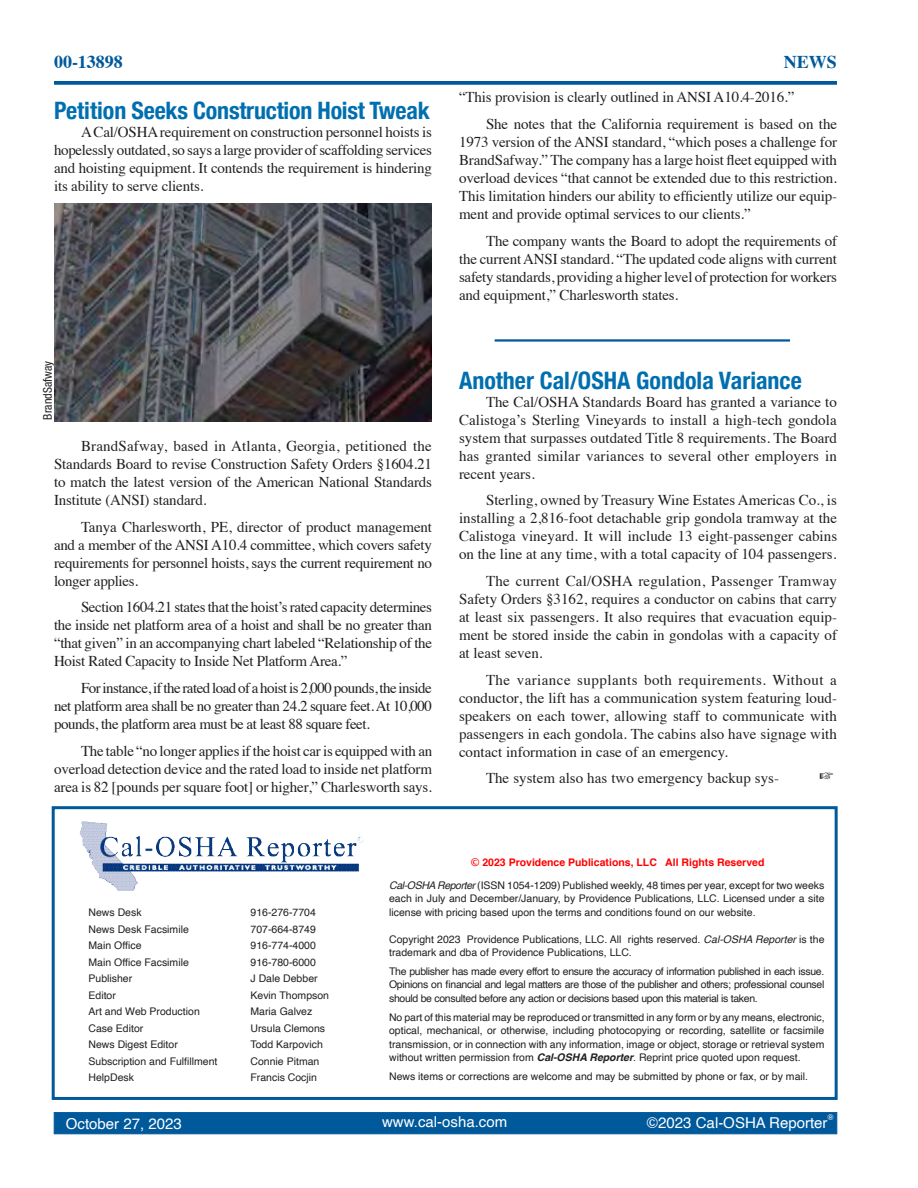
<style>
.page{position:relative;width:918px;height:1188px;background:#fff}
.page>*{position:absolute;margin:0;border:0;box-sizing:border-box;transform-origin:0 0}
.t1{font:700 condensed 24px "Helvetica Neue";color:#006faf}
.t2{font:700 18px "Times";color:#00599b}
.t3{font:15px/18px "Times";letter-spacing:-.01em;color:#231f20;text-align:justify}
.t4{font:15px "Helvetica";color:#fff}
.t5{font:condensed 12px "Helvetica Neue LT Std";color:#231f20}
.t6{font:10.5px/13.5px "Helvetica";color:#231f20}
.s1{font-family:"Lucida Grande";font-weight:700;color:#f00}
.s2{font-weight:700;color:#f00}
.s3{font-style:italic}
.s4{font-weight:700;font-style:italic}
</style>
<div class="page">
<svg style="left:54px;top:81px;width:783px;height:4px;background:#0f63a1"></svg>
<div style="left:54px;top:1112px;width:783px;height:22px;background:#00599b;border:1px solid #00599b"></div>
<div style="left:52px;top:806px;width:786px;height:294px;border:3px solid #00599b"></div>
<img style="left:80px;top:821px;width:284px;height:70px">
<hr style="left:495px;top:339px;width:295px;height:3px;background:#00599b">
<img style="left:54px;top:204px;width:378px;height:218px">
<p class="t2" style="left:54px;top:44px;width:70px">00-13898</p>
<h1 class="t1" style="left:54px;top:90px;width:377px">Petition Seeks Construction Hoist Tweak</h1>
<p class="t3" style="left:54px;top:121px;width:380px;text-indent:27px">A Cal/OSHA requirement on construction personnel hoists is hopelessly outdated, so says a large provider of scaffolding services and hoisting equipment. It contends the requirement is hindering its ability to serve clients.</p>
<p class="t5" style="left:41px;top:420px;width:60px;rotate:-90deg">BrandSafway</p>
<p class="t3" style="left:54px;top:436px;width:380px;text-indent:27px">BrandSafway, based in Atlanta, Georgia, petitioned the Standards Board to revise Construction Safety Orders §1604.21 to match the latest version of the American National Standards Institute (ANSI) standard.</p>
<p class="t3" style="left:54px;top:517px;width:380px;text-indent:27px">Tanya Charlesworth, PE, director of product management and a member of the ANSI A10.4 committee, which covers safety requirements for personnel hoists, says the current requirement no longer applies.</p>
<p class="t3" style="left:54px;top:597px;width:380px;text-indent:27px">Section 1604.21 states that the hoist’s rated capacity determines the inside net platform area of a hoist and shall be no greater than “that given” in an accompanying chart labeled “Relationship of the Hoist Rated Capacity to Inside Net Platform Area.”</p>
<p class="t3" style="left:54px;top:678px;width:380px;text-indent:27px">For instance, if the rated load of a hoist is 2,000 pounds, the inside net platform area shall be no greater than 24.2 square feet. At 10,000 pounds, the platform area must be at least 88 square feet.</p>
<p class="t3" style="left:54px;top:740px;width:380px;text-indent:27px">The table “no longer applies if the hoist car is equipped with an overload detection device and the rated load to inside net platform area is 82 [pounds per square foot] or higher,” Charlesworth says.</p>
<p class="t2" style="left:784px;top:44px;width:55px">NEWS</p>
<p class="t3" style="left:486px;top:83px;width:353px;line-height:26.7px;text-indent:-27px">“This provision is clearly outlined in ANSI A10.4-2016.”<br>She notes that the California requirement is based on the</p>
<p class="t3" style="left:459px;top:132px;width:380px">1973 version of the ANSI standard, “which poses a challenge for BrandSafway.” The company has a large hoist fleet equipped with overload devices “that cannot be extended due to this restriction.<br>This limitation hinders our ability to efficiently utilize our equip&shy;ment and provide optimal services to our clients.”</p>
<p class="t3" style="left:459px;top:230px;width:380px;text-indent:27px">The company wants the Board to adopt the requirements of the current ANSI standard. “The updated code aligns with current safety standards, providing a higher level of protection for workers and equipment,” Charlesworth states.</p>
<h1 class="t1" style="left:459px;top:360px;width:344px">Another Cal/OSHA Gondola Variance</h1>
<p class="t3" style="left:459px;top:391px;width:380px;text-indent:27px">The Cal/OSHA Standards Board has granted a variance to Calistoga’s Sterling Vineyards to install a high-tech gondola system that surpasses outdated Title 8 requirements. The Board has granted similar variances to several other employers in recent years.</p>
<p class="t3" style="left:459px;top:490px;width:380px;text-indent:27px">Sterling, owned by Treasury Wine Estates Americas Co., is installing a 2,816-foot detachable grip gondola tramway at the Calistoga vineyard. It will include 13 eight-passenger cabins on the line at any time, with a total capacity of 104 passengers.</p>
<p class="t3" style="left:459px;top:571px;width:380px;text-indent:27px">The current Cal/OSHA regulation, Passenger Tramway Safety Orders §3162, requires a conductor on cabins that carry at least six passengers. It also requires that evacuation equip&shy;ment be stored inside the cabin in gondolas with a capacity of at least seven.</p>
<p class="t3" style="left:459px;top:669px;width:380px;text-indent:27px">The variance supplants both requirements. Without a conductor, the lift has a communication system featuring loud&shy;speakers on each tower, allowing staff to communicate with passengers in each gondola. The cabins also have signage with contact information in case of an emergency.</p>
<p class="t3" style="left:486px;top:768px;width:295px">The system also has two emergency backup sys-</p>
<p class="t6" style="left:89px;top:906px;width:55px">News Desk</p>
<p class="t6" style="left:251px;top:906px;width:67px">916-276-7704</p>
<p class="t6" style="left:89px;top:923px;width:102px">News Desk Facsimile</p>
<p class="t6" style="left:251px;top:923px;width:67px">707-664-8749</p>
<p class="t6" style="left:89px;top:939px;width:55px">Main Office</p>
<p class="t6" style="left:251px;top:939px;width:67px">916-774-4000</p>
<p class="t6" style="left:89px;top:956px;width:102px">Main Office Facsimile</p>
<p class="t6" style="left:251px;top:956px;width:67px">916-780-6000</p>
<p class="t6" style="left:89px;top:972px;width:45px">Publisher</p>
<p class="t6" style="left:251px;top:972px;width:69px">J Dale Debber</p>
<p class="t6" style="left:89px;top:989px;width:29px">Editor</p>
<p class="t6" style="left:251px;top:989px;width:80px">Kevin Thompson</p>
<p class="t6" style="left:89px;top:1005px;width:113px">Art and Web Production</p>
<p class="t6" style="left:251px;top:1005px;width:63px">Maria Galvez</p>
<p class="t6" style="left:89px;top:1022px;width:56px">Case Editor</p>
<p class="t6" style="left:251px;top:1022px;width:76px">Ursula Clemons</p>
<p class="t6" style="left:89px;top:1038px;width:91px">News Digest Editor</p>
<p class="t6" style="left:251px;top:1038px;width:74px">Todd Karpovich</p>
<p class="t6" style="left:89px;top:1055px;width:130px">Subscription and Fulfillment</p>
<p class="t6" style="left:251px;top:1055px;width:70px">Connie Pitman</p>
<p class="t6" style="left:89px;top:1071px;width:47px">HelpDesk</p>
<p class="t6" style="left:251px;top:1071px;width:68px">Francis Cocjin</p>
<p class="t6" style="left:389px;top:851px;width:437px;line-height:22.5px;text-indent:82px"><span class="s1">©</span> <span class="s2">2023 Providence Publications, LLC All Rights Reserved<br></span><span class="s3">Cal-OSHA Reporter</span> (ISSN 1054-1209) Published weekly, 48 times per year, except for two weeks</p>
<p class="t6" style="left:389px;top:892px;width:437px">each in July and December/January, by Providence Publications, LLC. Licensed under a site license with pricing based upon the terms and conditions found on our website.</p>
<p class="t6" style="left:389px;top:932px;width:437px">Copyright 2023 Providence Publications, LLC. All rights reserved. <span class="s3">Cal-OSHA Reporter</span> is the trademark and dba of Providence Publications, LLC.</p>
<p class="t6" style="left:389px;top:965px;width:437px;text-align:justify">The publisher has made every effort to ensure the accuracy of information published in each issue.<br>Opinions on financial and legal matters are those of the publisher and others; professional counsel should be consulted before any action or decisions based upon this material is taken.</p>
<p class="t6" style="left:389px;top:1011px;width:437px;text-align:justify">No part of this material may be reproduced or transmitted in any form or by any means, electronic, optical, mechanical, or otherwise, including photocopying or recording, satellite or facsimile transmission, or in connection with any information, image or object, storage or retrieval system without written permission from <span class="s4">Cal-OSHA Reporter</span>. Reprint price quoted upon request.</p>
<p class="t6" style="left:389px;top:1070px;width:420px">News items or corrections are welcome and may be submitted by phone or fax, or by mail.</p>
<p class="t4" style="left:66px;top:1112px;width:117px">October 27, 2023</p>
<p class="t4" style="left:382px;top:1110px;width:127px">www.cal-osha.com</p>
<p class="t4" style="left:658px;top:1111px;width:171px">2023 Cal-OSHA Reporter</p>
</div>
